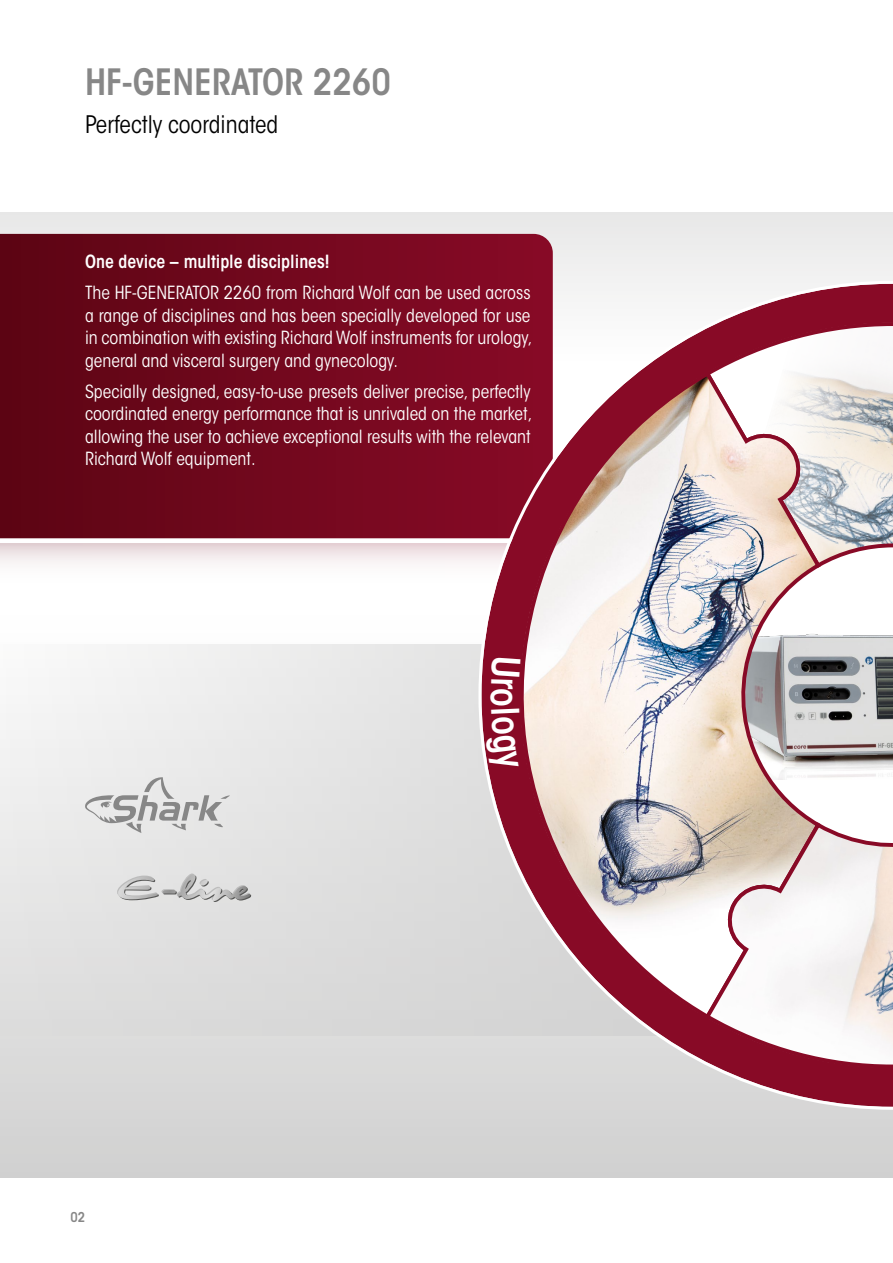
<style>
.page{position:relative;width:893px;height:1263px;background:#fff}
.page>*{position:absolute;margin:0;border:0;box-sizing:border-box;transform-origin:0 0}
.t1{font:600 condensed 37.8px "ITC Avant Garde Std";color:#fff}
.t2{font:600 condensed 36px "ITC Avant Garde Std";color:#878787}
.t3{font:condensed 24px "ITC Avant Garde Std";color:#000}
.t4{font:condensed 18px/22.5px "ITC Avant Garde Std";color:#fff;text-align:justify}
.t5{font:600 condensed 18px "ITC Avant Garde Std";color:#fff}
.t6{font:600 condensed 13.5px "ITC Avant Garde Std";color:#878787}
</style>
<div class="page">
<div style="left:0;top:1035px;width:893px;height:143px;background:#d5d5d5"></div>
<div style="left:0;top:213px;width:893px;height:148px;background:#ebeaea"></div>
<svg style="left:0;top:544px;width:478px;height:19px"></svg>
<svg style="left:0;top:234px;width:553px;height:304px;background:#6f071c"></svg>
<div style="left:0;top:644px;width:892px;height:391px;background:linear-gradient(to bottom,#efefef,#d8d8d8)"></div>
<svg style="left:478px;top:281px;width:415px;height:829px"></svg>
<svg style="left:85px;top:777px;width:145px;height:56px;background:#d3d3d3"></svg>
<svg style="left:116px;top:873px;width:135px;height:29px;background:#ccc"></svg>
<svg style="left:491px;top:657px;width:30px;height:32px"></svg>
<div style="left:486px;top:709px;width:33px;height:62px;background:#880a26"></div>
<h2 class="t2" style="left:85px;top:59px;width:307px">HF-GENERATOR 2260</h2>
<h3 class="t3" style="left:85px;top:110px;width:195px">Perfectly coordinated</h3>
<p class="t5" style="left:85px;top:251px;width:246px">One device – multiple disciplines!</p>
<p class="t4" style="left:85px;top:282px;width:449px">The HF-GENERATOR 2260 from Richard Wolf can be used across a range of disciplines and has been specially developed for use in combination with existing Richard Wolf instruments for urology, general and visceral surgery and gynecology.</p>
<p class="t4" style="left:85px;top:380px;width:449px">Specially designed, easy-to-use presets deliver precise, perfectly coordinated energy performance that is unrivaled on the market, allowing the user to achieve exceptional results with the relevant Richard Wolf equipment.</p>
<p class="t6" style="left:70px;top:1208px;width:16px">02</p>
<h1 class="t1" style="left:528px;top:688px;width:21px;rotate:90deg">o</h1>
</div>
